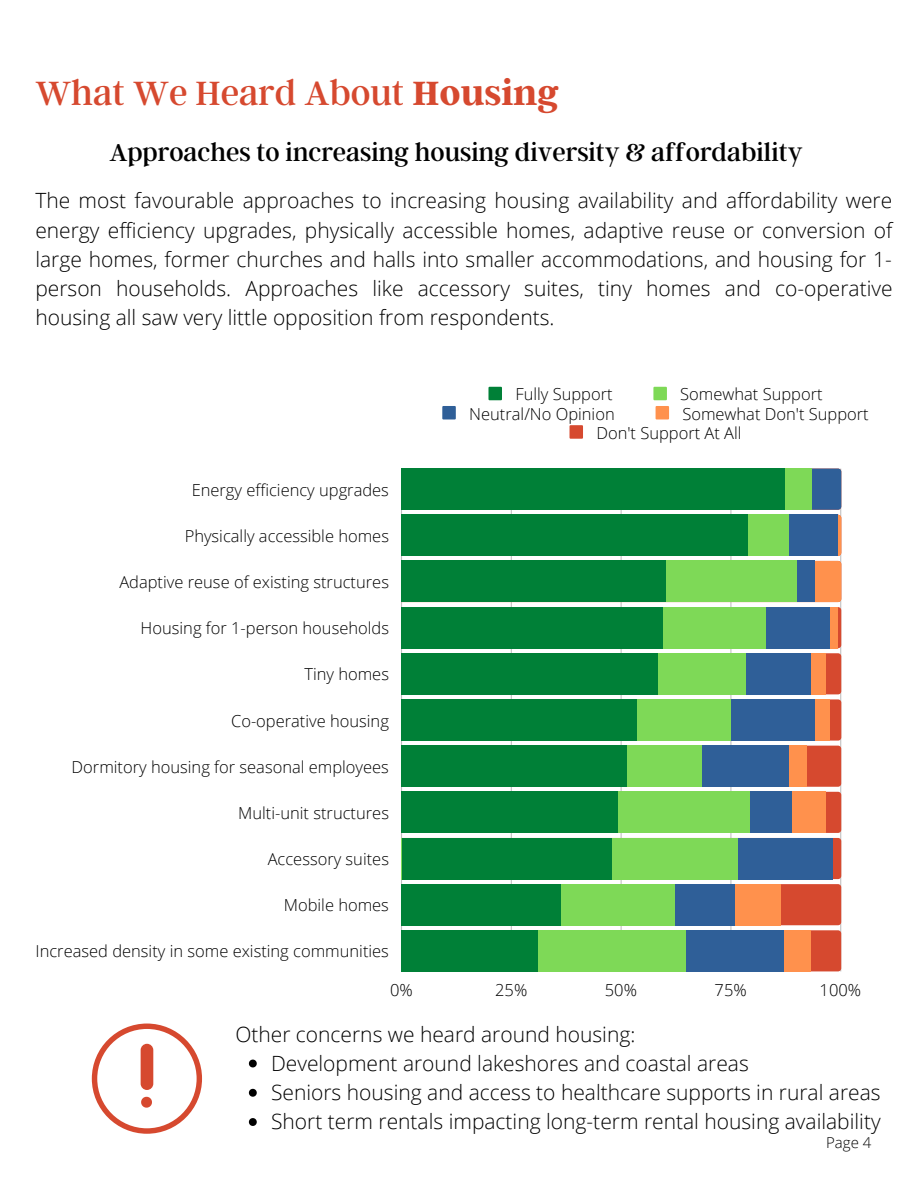
<style>
.page{position:relative;width:918px;height:1188px;background:#fff}
.page>*{position:absolute;margin:0;border:0;box-sizing:border-box;transform-origin:0 0}
.t1{font:37.5px "Argent CF";color:#d6492f}
.t2{font:27px "Argent CF";color:#000}
.t3{font:300 21px/29.2px "Open Sans";color:#000;text-align:justify}
.t4{font:300 16.5px "Open Sans";color:#000}
.t5{font:300 15px "Open Sans";color:#000}
.s1{font-weight:700}
</style>
<div class="page">
<svg style="left:488px;top:387px;width:14px;height:13px"></svg>
<svg style="left:653px;top:387px;width:14px;height:13px"></svg>
<svg style="left:442px;top:406px;width:14px;height:13px"></svg>
<svg style="left:656px;top:406px;width:13px;height:13px"></svg>
<svg style="left:570px;top:425px;width:13px;height:14px"></svg>
<hr style="left:401px;top:469px;width:1px;height:502px;background:#000">
<hr style="left:917px;top:469px;width:1px;height:502px;background:#000">
<svg style="left:402px;top:469px;width:439px;height:502px"></svg>
<div style="left:402px;top:515px;width:436px;height:41px;background:#2f5f98"></div>
<div style="left:402px;top:561px;width:413px;height:41px;background:#2f5f98"></div>
<div style="left:402px;top:607px;width:428px;height:41px;background:#2f5f98"></div>
<div style="left:402px;top:653px;width:409px;height:41px;background:#2f5f98"></div>
<div style="left:402px;top:699px;width:413px;height:42px;background:#2f5f98"></div>
<div style="left:402px;top:746px;width:387px;height:41px;background:#2f5f98"></div>
<div style="left:402px;top:792px;width:390px;height:41px;background:#2f5f98"></div>
<div style="left:402px;top:838px;width:431px;height:41px;background:#2f5f98"></div>
<div style="left:402px;top:884px;width:333px;height:41px;background:#2f5f98"></div>
<div style="left:402px;top:930px;width:382px;height:41px;background:#2f5f98"></div>
<div style="left:402px;top:469px;width:409px;height:41px;background:#7ed957"></div>
<div style="left:402px;top:515px;width:387px;height:41px;background:#7ed957"></div>
<div style="left:402px;top:561px;width:395px;height:41px;background:#7ed957"></div>
<div style="left:402px;top:607px;width:363px;height:41px;background:#7ed957"></div>
<div style="left:402px;top:653px;width:344px;height:41px;background:#7ed957"></div>
<div style="left:402px;top:699px;width:329px;height:42px;background:#7ed957"></div>
<div style="left:402px;top:746px;width:300px;height:41px;background:#7ed957"></div>
<div style="left:402px;top:792px;width:348px;height:41px;background:#7ed957"></div>
<div style="left:402px;top:838px;width:336px;height:41px;background:#7ed957"></div>
<div style="left:402px;top:884px;width:272px;height:41px;background:#7ed957"></div>
<div style="left:402px;top:930px;width:284px;height:41px;background:#7ed957"></div>
<div style="left:402px;top:469px;width:383px;height:41px;background:#008037"></div>
<div style="left:402px;top:515px;width:346px;height:41px;background:#008037"></div>
<div style="left:402px;top:561px;width:264px;height:41px;background:#008037"></div>
<div style="left:402px;top:607px;width:261px;height:41px;background:#008037"></div>
<div style="left:402px;top:653px;width:256px;height:41px;background:#008037"></div>
<div style="left:402px;top:699px;width:235px;height:42px;background:#008037"></div>
<div style="left:402px;top:746px;width:225px;height:41px;background:#008037"></div>
<div style="left:402px;top:792px;width:216px;height:41px;background:#008037"></div>
<div style="left:402px;top:838px;width:210px;height:41px;background:#008037"></div>
<div style="left:402px;top:884px;width:159px;height:41px;background:#008037"></div>
<div style="left:402px;top:930px;width:136px;height:41px;background:#008037"></div>
<svg style="left:92px;top:1024px;width:110px;height:110px"></svg>
<svg style="left:249px;top:1060px;width:8px;height:7px"></svg>
<svg style="left:249px;top:1089px;width:8px;height:8px"></svg>
<svg style="left:249px;top:1118px;width:8px;height:8px"></svg>
<p class="t1" style="left:35px;top:69px;width:525px">What We Heard About <span class="s1">Housing</span></p>
<p class="t2" style="left:109px;top:135px;width:695px">Approaches to increasing housing diversity &amp; affordability</p>
<p class="t3" style="left:35px;top:186px;width:859px">The most favourable approaches to increasing housing availability and affordability were energy efficiency upgrades, physically accessible homes, adaptive reuse or conversion of large homes, former churches and halls into smaller accommodations, and housing for 1- person households. Approaches like accessory suites, tiny homes and co-operative housing all saw very little opposition from respondents.</p>
<p class="t4" style="left:192px;top:478px;width:199px">Energy efficiency upgrades</p>
<p class="t4" style="left:185px;top:524px;width:206px">Physically accessible homes</p>
<p class="t4" style="left:119px;top:571px;width:271px">Adaptive reuse of existing structures</p>
<p class="t4" style="left:141px;top:617px;width:250px">Housing for 1-person households</p>
<p class="t4" style="left:304px;top:663px;width:86px">Tiny homes</p>
<p class="t4" style="left:231px;top:709px;width:159px">Co-operative housing</p>
<p class="t4" style="left:72px;top:755px;width:319px">Dormitory housing for seasonal employees</p>
<p class="t4" style="left:238px;top:801px;width:152px">Multi-unit structures</p>
<p class="t4" style="left:268px;top:847px;width:123px">Accessory suites</p>
<p class="t4" style="left:284px;top:894px;width:107px">Mobile homes</p>
<p class="t4" style="left:36px;top:940px;width:355px">Increased density in some existing communities</p>
<p class="t4" style="left:515px;top:383px;width:99px">Fully Support</p>
<p class="t4" style="left:680px;top:383px;width:144px">Somewhat Support</p>
<p class="t4" style="left:469px;top:402px;width:147px">Neutral/No Opinion</p>
<p class="t4" style="left:682px;top:402px;width:188px">Somewhat Don't Support</p>
<p class="t4" style="left:596px;top:421px;width:147px">Don't Support At All</p>
<p class="t4" style="left:390px;top:978px;width:24px">0%</p>
<p class="t4" style="left:495px;top:978px;width:34px">25%</p>
<p class="t4" style="left:605px;top:978px;width:34px">50%</p>
<p class="t4" style="left:715px;top:978px;width:34px">75%</p>
<p class="t4" style="left:820px;top:978px;width:43px">100%</p>
<p class="t3" style="left:235px;top:1019px;width:401px">Other concerns we heard around housing:</p>
<p class="t3" style="left:271px;top:1048px;width:479px">Development around lakeshores and coastal areas</p>
<p class="t3" style="left:271px;top:1077px;width:611px">Seniors housing and access to healthcare supports in rural areas</p>
<p class="t3" style="left:271px;top:1107px;width:611px">Short term rentals impacting long-term rental housing availability</p>
<p class="t5" style="left:826px;top:1132px;width:47px">Page 4</p>
</div>
